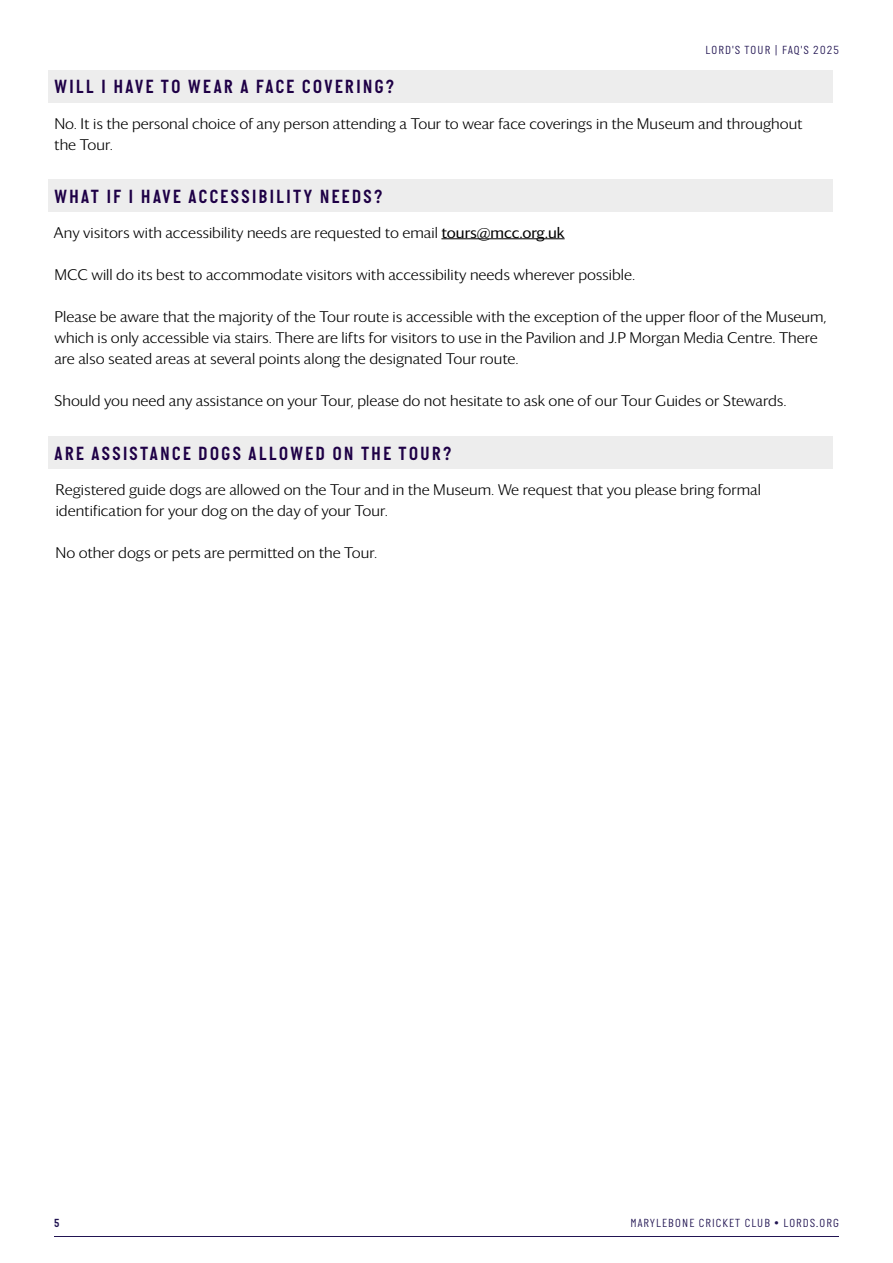
<style>
.page{position:relative;width:893px;height:1263px;background:#fff}
.page>*{position:absolute;margin:0;border:0;box-sizing:border-box;transform-origin:0 0}
.t1{font:600 19.5px "Italian Plate No 2";letter-spacing:.11em;color:#1e0046}
.t2{font:300 15px/21px "Darby Sans";color:#000}
.t3{font:300 12px "Italian Plate No 2";letter-spacing:.1em;color:#211452}
.t4{font:600 12px "Italian Plate No 2";color:#211452}
.s1{font-weight:400}
</style>
<div class="page">
<hr style="left:54px;top:1236px;width:785px;height:1px;background:#211452">
<div style="left:48px;top:179px;width:785px;height:33px;background:#ededed"></div>
<div style="left:48px;top:436px;width:785px;height:32px;background:#ededed"></div>
<hr style="left:441px;top:238px;width:124px;height:1px;background:#000">
<div style="left:48px;top:70px;width:785px;height:32px;background:#ededed"></div>
<h1 class="t1" style="left:54px;top:76px;width:341px">WILL I HAVE TO WEAR A FACE COVERING?</h1>
<p class="t3" style="left:706px;top:43px;width:135px">LORD'S TOUR | FAQ'S 2025</p>
<p class="t2" style="left:54px;top:113px;width:750px">No. It is the personal choice of any person attending a Tour to wear face coverings in the Museum and throughout the Tour.</p>
<h1 class="t1" style="left:54px;top:186px;width:329px">WHAT IF I HAVE ACCESSIBILITY NEEDS?</h1>
<p class="t2" style="left:53px;top:221px;width:513px">Any visitors with accessibility needs are requested to email <span class="s1">tours@mcc.org.uk</span></p>
<p class="t2" style="left:55px;top:263px;width:582px">MCC will do its best to accommodate visitors with accessibility needs wherever possible.</p>
<p class="t2" style="left:54px;top:305px;width:774px">Please be aware that the majority of the Tour route is accessible with the exception of the upper floor of the Museum, which is only accessible via stairs. There are lifts for visitors to use in the Pavilion and J.P Morgan Media Centre. There are also seated areas at several points along the designated Tour route.</p>
<p class="t2" style="left:54px;top:389px;width:734px">Should you need any assistance on your Tour, please do not hesitate to ask one of our Tour Guides or Stewards.</p>
<h1 class="t1" style="left:55px;top:443px;width:398px">ARE ASSISTANCE DOGS ALLOWED ON THE TOUR?</h1>
<p class="t2" style="left:56px;top:478px;width:707px">Registered guide dogs are allowed on the Tour and in the Museum. We request that you please bring formal identification for your dog on the day of your Tour.</p>
<p class="t2" style="left:56px;top:541px;width:323px">No other dogs or pets are permitted on the Tour.</p>
<p class="t4" style="left:54px;top:1216px;width:7px">5</p>
<p class="t3" style="left:630px;top:1216px;width:210px">MARYLEBONE CRICKET CLUB • LORDS.ORG</p>
</div>
